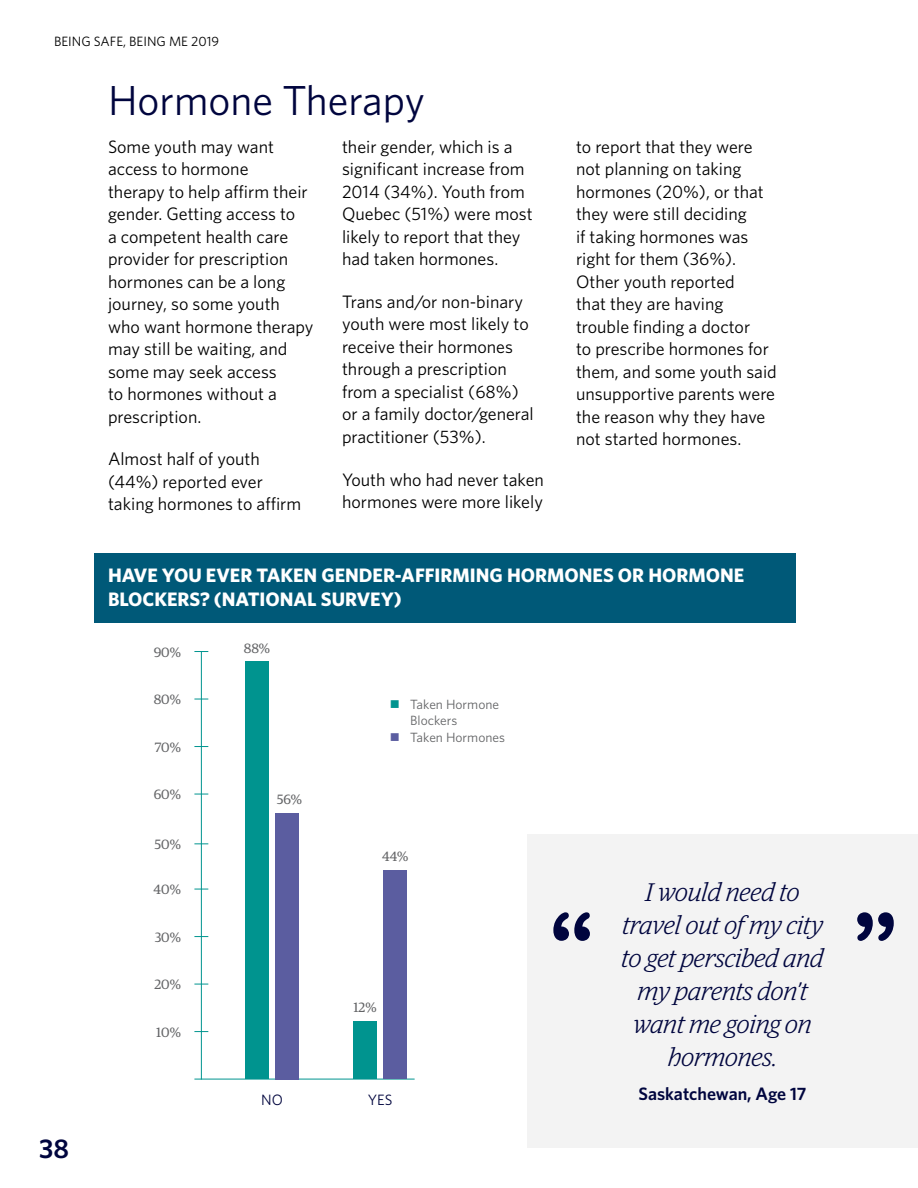
<style>
.page{position:relative;width:918px;height:1188px;background:#fff}
.page>*{position:absolute;margin:0;border:0;box-sizing:border-box;transform-origin:0 0}
.t1{font:97.5px "Arial Rounded MT Bold";color:#00053e}
.t2{font:42px "Whitney";color:#00053e}
.t3{font:600 27px "Whitney";color:#00053e}
.t4{font:italic 300 25.5px/33px "Guardian Egyp";color:#00053e;text-align:center}
.t5{font:700 19.5px/23.4px "Whitney";color:#fff}
.t6{font:18px/22.5px "Whitney";color:#000}
.t7{font:600 18px "Whitney";color:#00053e}
.t8{font:15px "Whitney";color:#00053e}
.t9{font:13.5px "Guardian Egyp";color:#636466}
.t10{font:13.5px "Whitney";color:#000}
.t11{font:13.35px/16px "Whitney";color:#636466}
</style>
<div class="page">
<div style="left:527px;top:834px;width:391px;height:314px;background:#f3f3f3"></div>
<div style="left:94px;top:553px;width:702px;height:70px;background:#005978"></div>
<hr style="left:201px;top:652px;width:1px;height:428px;background:#00948f">
<svg style="left:194px;top:889px;width:14px;height:1px"></svg>
<svg style="left:194px;top:651px;width:14px;height:1px"></svg>
<svg style="left:194px;top:936px;width:14px;height:1px"></svg>
<svg style="left:194px;top:699px;width:14px;height:1px"></svg>
<svg style="left:194px;top:984px;width:14px;height:1px"></svg>
<svg style="left:194px;top:746px;width:14px;height:1px"></svg>
<svg style="left:194px;top:1031px;width:14px;height:1px"></svg>
<svg style="left:194px;top:794px;width:14px;height:1px"></svg>
<svg style="left:194px;top:843px;width:14px;height:1px"></svg>
<hr style="left:194px;top:1079px;width:221px;height:1px;background:#00948f">
<div style="left:245px;top:662px;width:24px;height:417px;background:#00948f"></div>
<div style="left:275px;top:813px;width:24px;height:266px;background:#5b5da0"></div>
<div style="left:383px;top:870px;width:24px;height:209px;background:#5b5da0"></div>
<div style="left:353px;top:1022px;width:24px;height:57px;background:#00948f"></div>
<p class="t10" style="left:54px;top:32px;width:167px">BEING SAFE, BEING ME 2019</p>
<h2 class="t2" style="left:108px;top:72px;width:318px">Hormone Therapy</h2>
<p class="t6" style="left:108px;top:135px;width:207px">Some youth may want access to hormone<br>therapy to help affirm their gender. Getting access to<br>a competent health care provider for prescription hormones can be a long journey, so some youth who want hormone therapy may still be waiting, and some may seek access<br>to hormones without a prescription.</p>
<p class="t6" style="left:108px;top:447px;width:195px">Almost half of youth (44%) reported ever taking hormones to affirm</p>
<p class="t6" style="left:342px;top:135px;width:192px">their gender, which is a significant increase from<br>2014 (34%). Youth from<br>Quebec (51%) were most likely to report that they had taken hormones.</p>
<p class="t6" style="left:342px;top:290px;width:193px">Trans and/or non-binary youth were most likely to receive their hormones through a prescription from a specialist (68%) or a family doctor/general practitioner (53%).</p>
<p class="t6" style="left:342px;top:468px;width:204px">Youth who had never taken hormones were more likely</p>
<p class="t6" style="left:576px;top:135px;width:202px">to report that they were not planning on taking hormones (20%), or that they were still deciding<br>if taking hormones was right for them (36%).<br>Other youth reported<br>that they are having trouble finding a doctor<br>to prescribe hormones for them, and some youth said unsupportive parents were the reason why they have not started hormones.</p>
<p class="t5" style="left:108px;top:563px;width:638px">HAVE YOU EVER TAKEN GENDER-AFFIRMING HORMONES OR HORMONE<br>BLOCKERS? (NATIONAL SURVEY)</p>
<h3 class="t3" style="left:39px;top:1131px;width:31px">38</h3>
<p class="t9" style="left:154px;top:643px;width:29px">90%</p>
<p class="t9" style="left:154px;top:690px;width:29px">80%</p>
<p class="t9" style="left:155px;top:738px;width:28px">70%</p>
<p class="t9" style="left:154px;top:785px;width:29px">60%</p>
<p class="t9" style="left:155px;top:835px;width:28px">50%</p>
<p class="t9" style="left:154px;top:880px;width:29px">40%</p>
<p class="t9" style="left:155px;top:928px;width:28px">30%</p>
<p class="t9" style="left:154px;top:975px;width:28px">20%</p>
<p class="t9" style="left:156px;top:1023px;width:26px">10%</p>
<p class="t9" style="left:244px;top:639px;width:28px">88%</p>
<p class="t9" style="left:277px;top:790px;width:27px">56%</p>
<p class="t11" style="left:410px;top:696px;width:96px">Taken Hormone<br>Blockers<br>Taken Hormones</p>
<p class="t9" style="left:382px;top:847px;width:28px">44%</p>
<p class="t9" style="left:353px;top:998px;width:25px">12%</p>
<p class="t8" style="left:261px;top:1090px;width:23px">NO</p>
<p class="t8" style="left:368px;top:1090px;width:26px">YES</p>
<h3 class="t4" style="left:622px;top:874px;width:203px">I would need to travel out of my city to get perscibed and my parents don’t want me going on hormones.</h3>
<p class="t7" style="left:638px;top:1082px;width:170px">Saskatchewan, Age 17</p>
<h1 class="t1" style="left:549px;top:891px;width:46px">“</h1>
<h1 class="t1" style="left:854px;top:891px;width:46px">”</h1>
</div>
